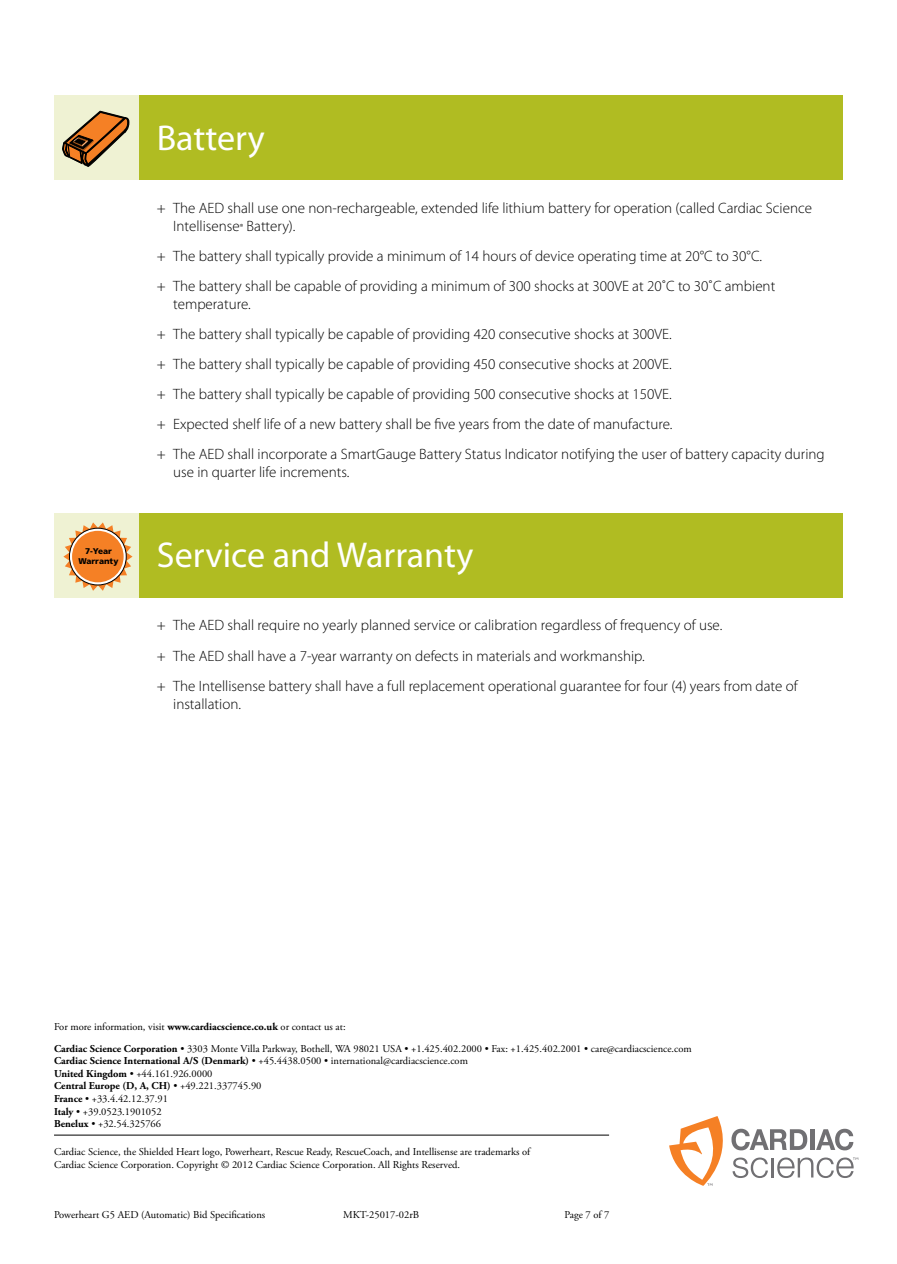
<style>
.page{position:relative;width:897px;height:1264px;background:#fff}
.page>*{position:absolute;margin:0;border:0;box-sizing:border-box;transform-origin:0 0}
.t1{font:36px "Myriad Pro";color:#fff}
.t2{font:300 15px/30px "Myriad Pro";color:#000}
.t3{font:10.5px/12.6px "Adobe Garamond Pro";color:#000}
.t4{font:900 8.25px/10.1px "Frutiger";color:#000;text-align:center}
.s1{font-size:9px}
.s2{font-weight:700}
</style>
<div class="page">
<div style="left:98px;top:513px;width:744px;height:85px;background:#b0bc22"></div>
<div style="left:54px;top:513px;width:85px;height:85px;background:#eff2d3"></div>
<svg style="left:63px;top:522px;width:69px;height:69px"></svg>
<svg style="left:69px;top:528px;width:57px;height:57px"></svg>
<div style="left:69px;top:528px;width:57px;height:57px;border:1px solid #000;border-radius:50%"></div>
<div style="left:72px;top:531px;width:52px;height:51px;background:#f58025;border-radius:50%"></div>
<div style="left:98px;top:95px;width:744px;height:85px;background:#b0bc22"></div>
<div style="left:54px;top:95px;width:85px;height:85px;background:#eff2d3"></div>
<svg style="left:62px;top:111px;width:67px;height:56px"></svg>
<hr style="left:54px;top:1134px;width:555px;height:1px;background:#000">
<svg style="left:669px;top:1116px;width:189px;height:69px"></svg>
<h1 class="t1" style="left:157px;top:116px;width:109px">Battery</h1>
<p class="t4" style="left:78px;top:545px;width:41px">7-Year<br>Warranty</p>
<p class="t2" style="left:173px;top:199px;width:640px;line-height:18px;text-indent:-16px">+ The AED shall use one non-rechargeable, extended life lithium battery for operation (called Cardiac Science<br>Intellisense<span class="s1">®</span> Battery).</p>
<p class="t2" style="left:157px;top:241px;width:620px">+ The battery shall typically provide a minimum of 14 hours of device operating time at 20°C to 30°C.<br>+ The battery shall be capable of providing a minimum of 300 shocks at 300VE at 20˚C to 30˚C ambient</p>
<p class="t2" style="left:157px;top:289px;width:669px;text-indent:16px">temperature.<br>+ The battery shall typically be capable of providing 420 consecutive shocks at 300VE.<br>+ The battery shall typically be capable of providing 450 consecutive shocks at 200VE.<br>+ The battery shall typically be capable of providing 500 consecutive shocks at 150VE.<br>+ Expected shelf life of a new battery shall be five years from the date of manufacture.<br>+ The AED shall incorporate a SmartGauge Battery Status Indicator notifying the user of battery capacity during</p>
<p class="t2" style="left:173px;top:457px;width:178px">use in quarter life increments.</p>
<h1 class="t1" style="left:157px;top:533px;width:318px">Service and Warranty</h1>
<p class="t2" style="left:157px;top:610px;width:642px">+ The AED shall require no yearly planned service or calibration regardless of frequency of use.<br>+ The AED shall have a 7-year warranty on defects in materials and workmanship.<br>+ The Intellisense battery shall have a full replacement operational guarantee for four (4) years from date of</p>
<p class="t2" style="left:173px;top:688px;width:69px">installation.</p>
<p class="t3" style="left:54px;top:1016px;width:639px;line-height:21.6px">For more information, visit <span class="s2">www.cardiacscience.co.uk</span> or contact us at:<br><span class="s2">Cardiac Science Corporation</span> • 3303 Monte Villa Parkway, Bothell, WA 98021 USA • +1.425.402.2000 • Fax: +1.425.402.2001 • care@cardiacscience.com</p>
<p class="t3" style="left:54px;top:1055px;width:415px"><span class="s2">Cardiac Science International A/S (Denmark)</span> • +45.4438.0500 • international@cardiacscience.com <span class="s2">United Kingdom</span> • +44.161.926.0000<br><span class="s2">Central Europe (D, A, CH)</span> • +49.221.337745.90<br><span class="s2">France</span> • +33.4.42.12.37.91<br><span class="s2">Italy</span> • +39.0523.1901052<br><span class="s2">Benelux</span> • +32.54.325766</p>
<p class="t3" style="left:54px;top:1146px;width:477px">Cardiac Science, the Shielded Heart logo, Powerheart, Rescue Ready, RescueCoach, and Intellisense are trademarks of<br>Cardiac Science Corporation. Copyright © 2012 Cardiac Science Corporation. All Rights Reserved.</p>
<p class="t3" style="left:54px;top:1208px;width:213px">Powerheart G5 AED (Automatic) Bid Specifications</p>
<p class="t3" style="left:343px;top:1208px;width:77px">MKT-25017-02rB</p>
<p class="t3" style="left:564px;top:1208px;width:46px">Page 7 of 7</p>
</div>
